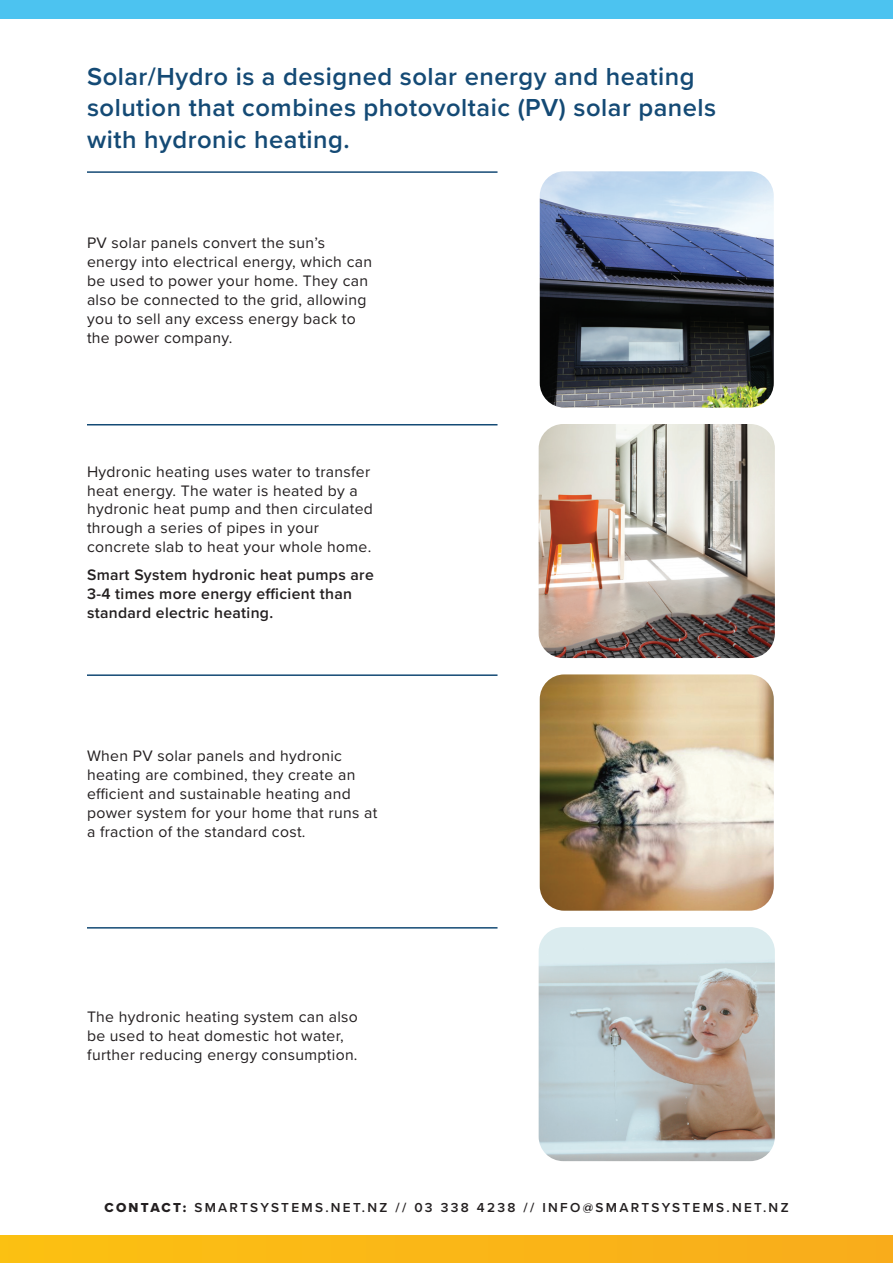
<style>
.page{position:relative;width:893px;height:1263px;background:#fff}
.page>*{position:absolute;margin:0;border:0;box-sizing:border-box;transform-origin:0 0}
.t1{font:600 25.5px/31.5px "Proxima Nova";letter-spacing:.02em;color:#144a75}
.t2{font:15.75px/18.9px "Proxima Nova";letter-spacing:.02em;color:#231f20}
.t3{font:15.75px "Proxima Nova";letter-spacing:.02em;color:#242021}
.t4{font:600 15.75px/18.9px "Proxima Nova";letter-spacing:.02em;color:#231f20}
.t5{font:600 13.5px "Proxima Nova";letter-spacing:.17em;color:#231f20}
.s1{font-family:"Proxima Nova Extrabld";font-weight:400}
</style>
<div class="page">
<img style="left:539px;top:424px;width:236px;height:234px">
<img style="left:540px;top:171px;width:234px;height:237px">
<img style="left:539px;top:927px;width:236px;height:234px">
<img style="left:540px;top:674px;width:234px;height:237px">
<div style="left:0;top:1236px;width:893px;height:27px;background:#fab717"></div>
<div style="left:0;top:0;width:893px;height:18px;background:#4cc3f0"></div>
<hr style="left:87px;top:424px;width:410px;height:1px;background:#144a75">
<hr style="left:87px;top:674px;width:410px;height:2px;background:#144a75">
<hr style="left:87px;top:927px;width:410px;height:1px;background:#144a75">
<hr style="left:87px;top:171px;width:410px;height:2px;background:#144a75">
<p class="t1" style="left:87px;top:60px;width:631px">Solar/Hydro is a designed solar energy and heating solution that combines photovoltaic (PV) solar panels with hydronic heating.</p>
<p class="t2" style="left:87px;top:233px;width:287px">PV solar panels convert the sun’s energy into electrical energy, which can be used to power your home. They can also be connected to the grid, allowing you to sell any excess energy back to the power company.</p>
<p class="t2" style="left:87px;top:461px;width:287px">Hydronic heating uses water to transfer heat energy. The water is heated by a hydronic heat pump and then circulated through a series of pipes in your concrete slab to heat your whole home.</p>
<p class="t4" style="left:87px;top:565px;width:288px">Smart System hydronic heat pumps are<br>3-4 times more energy efficient than standard electric heating.</p>
<p class="t2" style="left:87px;top:746px;width:292px">When PV solar panels and hydronic heating are combined, they create an efficient and sustainable heating and power system for your home that runs at a fraction of the standard cost.</p>
<p class="t3" style="left:87px;top:1005px;width:272px">The hydronic heating system can also</p>
<p class="t3" style="left:87px;top:1024px;width:258px">be used to heat domestic hot water,</p>
<p class="t3" style="left:87px;top:1043px;width:272px">further reducing energy consumption.</p>
<p class="t5" style="left:104px;top:1197px;width:686px"><span class="s1">CONTACT:</span> SMARTSYSTEMS.NET.NZ // 03 338 4238 // INFO@SMARTSYSTEMS.NET.NZ</p>
</div>
